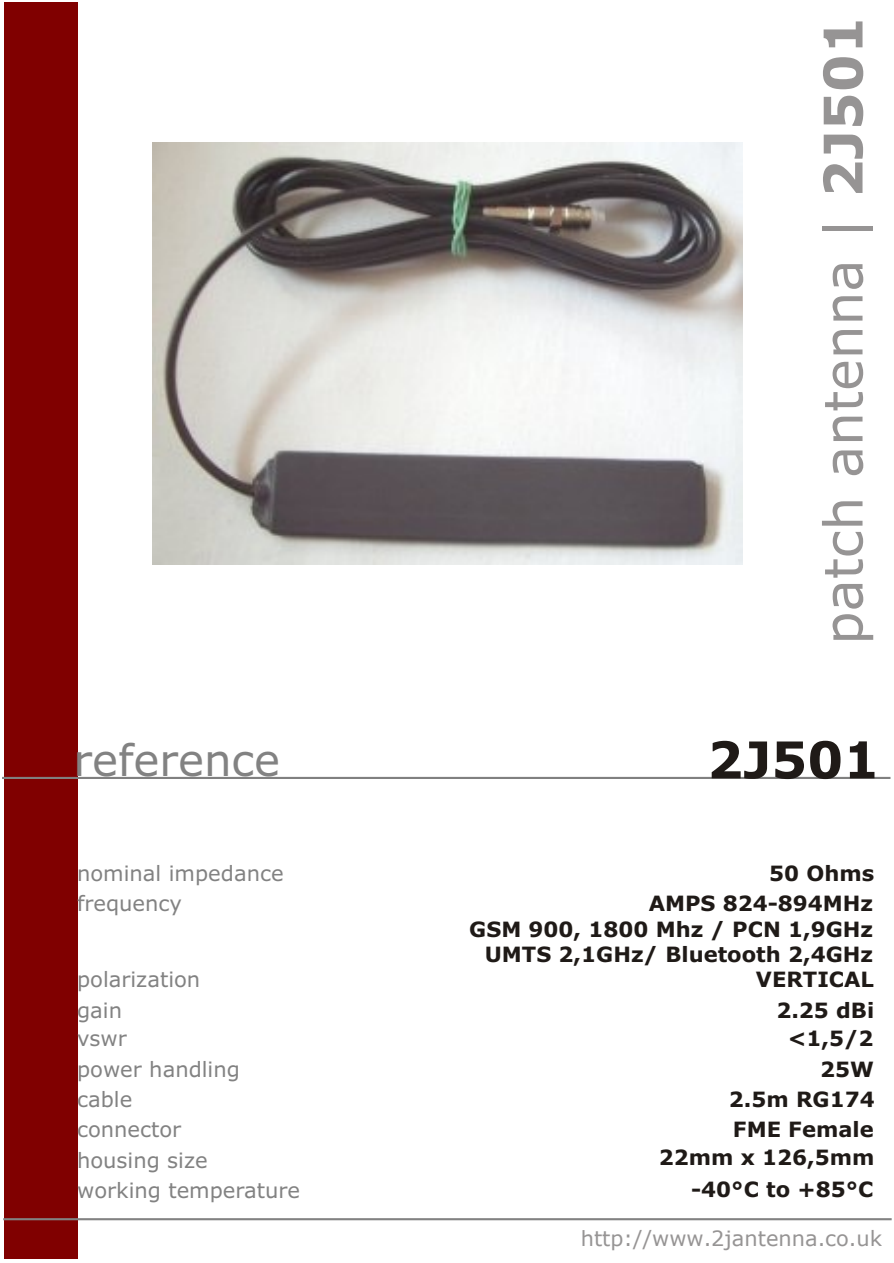
<style>
.page{position:relative;width:894px;height:1263px;background:#fff}
.page>*{position:absolute;margin:0;border:0;box-sizing:border-box;transform-origin:0 0}
.t1{font:53.4px "Verdana";color:#969494}
.t2{font:700 50.7px "Verdana";color:#1f1a17}
.t3{font:43.65px "Verdana";color:#828282}
.t4{font:700 21.15px/25.7px "Verdana";color:#1f1a17;text-align:right}
.t5{font:21.15px "Verdana";color:#828282}
.t6{font:21px "Verdana";color:#969494}
.s1{font-weight:700}
</style>
<div class="page">
<div style="left:4px;top:3px;width:73px;height:1256px;background:#800000"></div>
<hr style="left:2px;top:777px;width:889px;height:2px;background:#808080">
<hr style="left:3px;top:1218px;width:889px;height:2px;background:#828282">
<img style="left:152px;top:142px;width:590px;height:423px">
<h1 class="t1" style="left:822px;top:645px;width:630px;rotate:-90deg">patch antenna | <span class="s1">2J501</span></h1>
<h3 class="t3" style="left:74px;top:743px;width:208px">reference</h3>
<h2 class="t2" style="left:707px;top:740px;width:174px">2J501</h2>
<p class="t5" style="left:77px;top:865px;width:208px">nominal impedance</p>
<p class="t4" style="left:769px;top:862px;width:107px">50 Ohms</p>
<p class="t5" style="left:77px;top:895px;width:106px">frequency</p>
<p class="t4" style="left:469px;top:892px;width:405px">AMPS 824-894MHz<br>GSM 900, 1800 Mhz / PCN 1,9GHz<br>UMTS 2,1GHz/ Bluetooth 2,4GHz</p>
<p class="t5" style="left:77px;top:971px;width:125px">polarization</p>
<p class="t4" style="left:756px;top:969px;width:120px">VERTICAL</p>
<p class="t5" style="left:77px;top:1002px;width:46px">gain</p>
<p class="t4" style="left:776px;top:999px;width:99px">2.25 dBi</p>
<p class="t5" style="left:77px;top:1030px;width:51px">vswr</p>
<p class="t4" style="left:788px;top:1028px;width:87px">&lt;1,5/2</p>
<p class="t5" style="left:77px;top:1060px;width:164px">power handling</p>
<p class="t4" style="left:820px;top:1058px;width:55px">25W</p>
<p class="t5" style="left:77px;top:1091px;width:57px">cable</p>
<p class="t4" style="left:729px;top:1088px;width:147px">2.5m RG174</p>
<p class="t5" style="left:77px;top:1121px;width:106px">connector</p>
<p class="t4" style="left:733px;top:1119px;width:142px">FME Female</p>
<p class="t5" style="left:77px;top:1152px;width:132px">housing size</p>
<p class="t4" style="left:659px;top:1146px;width:217px">22mm x 126,5mm</p>
<p class="t5" style="left:77px;top:1182px;width:225px">working temperature</p>
<p class="t4" style="left:691px;top:1178px;width:184px">-40°C to +85°C</p>
<p class="t6" style="left:581px;top:1230px;width:303px">http://www.2jantenna.co.uk</p>
</div>
